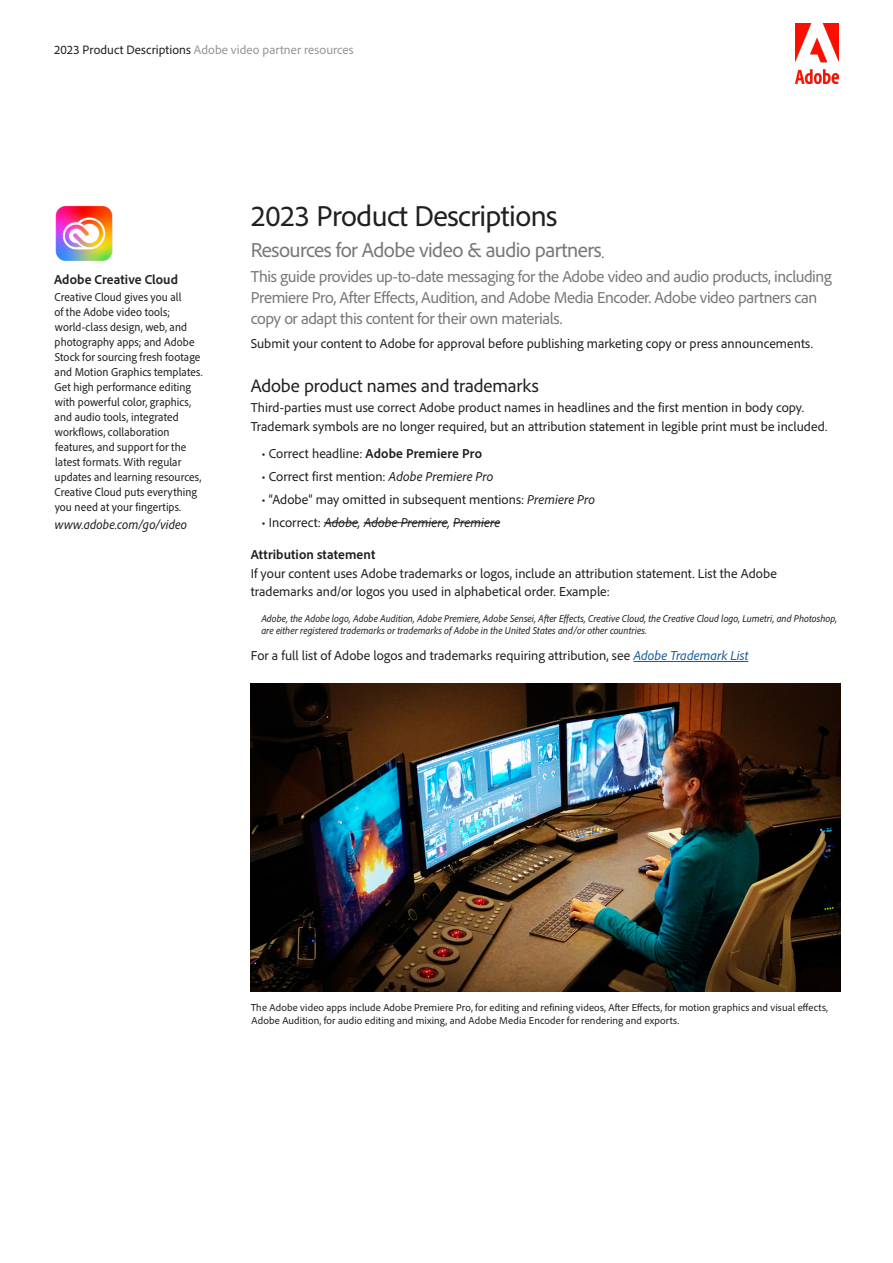
<style>
.page{position:relative;width:893px;height:1263px;background:#fff}
.page>*{position:absolute;margin:0;border:0;box-sizing:border-box;transform-origin:0 0}
.Text__Body{font:30px "Adobe Clean";letter-spacing:-.015em;color:#231f20}
.Text__Body-2{font:21px "Adobe Clean";letter-spacing:-.03em;color:#76787b}
.Text__Body-3{font:18.75px "Adobe Clean";letter-spacing:-.005em;color:#231f20}
.Text__Body-4{font:16.5px/21px "Adobe Clean";letter-spacing:-.025em;color:#76787b}
.Text__Body-5{font:13.5px/18.8px "Adobe Clean";letter-spacing:.005em;color:#231f20}
.Text__Body-6{font:italic 13.5px "Adobe Clean";letter-spacing:.005em;color:#231f20}
.Sidebar__Body_copy{font:italic semi-condensed 13.5px "Adobe Clean";letter-spacing:.005em;color:#231f20}
.Text__Section_subhea{font:700 13.5px "Adobe Clean";letter-spacing:.01em;color:#231f20}
.Sidebar__Header{font:700 13.5px "Adobe Clean";letter-spacing:.005em;color:#231f20}
.t1{font:12.75px "Adobe Clean";letter-spacing:.01em;color:#939598}
.Sidebar__Body_copy-2{font:semi-condensed 12px/15px "Adobe Clean";letter-spacing:.01em;color:#231f20}
.Text___Footnotes{font:italic semi-condensed 10.5px/12px "Adobe Clean";letter-spacing:.005em;color:#231f20}
.Text__Caption_Subhea{font:10.5px/13.5px "Adobe Clean";letter-spacing:.015em;color:#231f20}
.s1{color:#231f20}
.s2{font-size:16.5px}
.s3{font-weight:700}
.s4{font-style:italic}
.s5{font-style:normal}
.s6{font-style:italic;color:#175d9e}
</style>
<div class="page">
<img style="left:795px;top:23px;width:44px;height:60px">
<hr style="left:633px;top:661px;width:115px;height:1px;background:#175d9e">
<hr style="left:324px;top:522px;width:34px;height:1px;background:#231f20">
<hr style="left:364px;top:522px;width:84px;height:1px;background:#231f20">
<hr style="left:453px;top:522px;width:47px;height:1px;background:#231f20">
<img style="left:55px;top:206px;width:58px;height:55px">
<img style="left:251px;top:683px;width:590px;height:308px">
<p class="t1" style="left:54px;top:42px;width:301px"><span class="s1">2023 Product Descriptions</span> Adobe video partner resources</p>
<p class="Sidebar__Header" style="left:54px;top:271px;width:125px">Adobe Creative Cloud</p>
<p class="Sidebar__Body_copy-2" style="left:54px;top:290px;width:150px">Creative Cloud gives you all<br>of the Adobe video tools; world-class design, web, and photography apps; and Adobe<br>Stock for sourcing fresh footage and Motion Graphics templates.<br>Get high performance editing with powerful color, graphics, and audio tools, integrated workflows, collaboration features, and support for the latest formats. With regular updates and learning resources,<br>Creative Cloud puts everything you need at your fingertips.</p>
<p class="Sidebar__Body_copy" style="left:55px;top:516px;width:134px">www.adobe.com/go/video</p>
<p class="Text__Body" style="left:251px;top:196px;width:308px">2023 Product Descriptions</p>
<p class="Text__Body-2" style="left:251px;top:236px;width:355px">Resources for Adobe video &amp; audio partners<span class="s2">.</span></p>
<p class="Text__Body-4" style="left:251px;top:266px;width:583px">This guide provides up-to-date messaging for the Adobe video and audio products, including<br>Premiere Pro, After Effects, Audition, and Adobe Media Encoder. Adobe video partners can copy or adapt this content for their own materials.</p>
<p class="Text__Body-5" style="left:251px;top:334px;width:564px">Submit your content to Adobe for approval before publishing marketing copy or press announcements.</p>
<p class="Text__Body-3" style="left:251px;top:373px;width:290px">Adobe product names and trademarks</p>
<p class="Text__Body-5" style="left:251px;top:398px;width:578px">Third-parties must use correct Adobe product names in headlines and the first mention in body copy.<br>Trademark symbols are no longer required, but an attribution statement in legible print must be included.</p>
<p class="Text__Body-5" style="left:261px;top:444px;width:222px">• Correct headline: <span class="s3">Adobe Premiere Pro</span></p>
<p class="Text__Body-5" style="left:261px;top:467px;width:234px">• Correct first mention: <span class="s4">Adobe Premiere Pro</span></p>
<p class="Text__Body-5" style="left:261px;top:490px;width:335px">• “Adobe” may omitted in subsequent mentions: <span class="s4">Premiere Pro</span></p>
<p class="Text__Body-6" style="left:261px;top:514px;width:240px"><span class="s5">• Incorrect:</span> Adobe, Adobe Premiere, Premiere</p>
<p class="Text__Section_subhea" style="left:251px;top:546px;width:126px">Attribution statement</p>
<p class="Text__Body-5" style="left:251px;top:563px;width:528px">If your content uses Adobe trademarks or logos, include an attribution statement. List the Adobe trademarks and/or logos you used in alphabetical order. Example:</p>
<p class="Text___Footnotes" style="left:261px;top:613px;width:577px">Adobe, the Adobe logo, Adobe Audition, Adobe Premiere, Adobe Sensei, After Effects, Creative Cloud, the Creative Cloud logo, Lumetri, and Photoshop, are either registered trademarks or trademarks of Adobe in the United States and/or other countries.</p>
<p class="Text__Body-5" style="left:251px;top:646px;width:499px">For a full list of Adobe logos and trademarks requiring attribution, see <span class="s6">Adobe Trademark List</span></p>
<p class="Text__Caption_Subhea" style="left:251px;top:1000px;width:579px">The Adobe video apps include Adobe Premiere Pro, for editing and refining videos, After Effects, for motion graphics and visual effects,<br>Adobe Audition, for audio editing and mixing, and Adobe Media Encoder for rendering and exports.</p>
</div>
